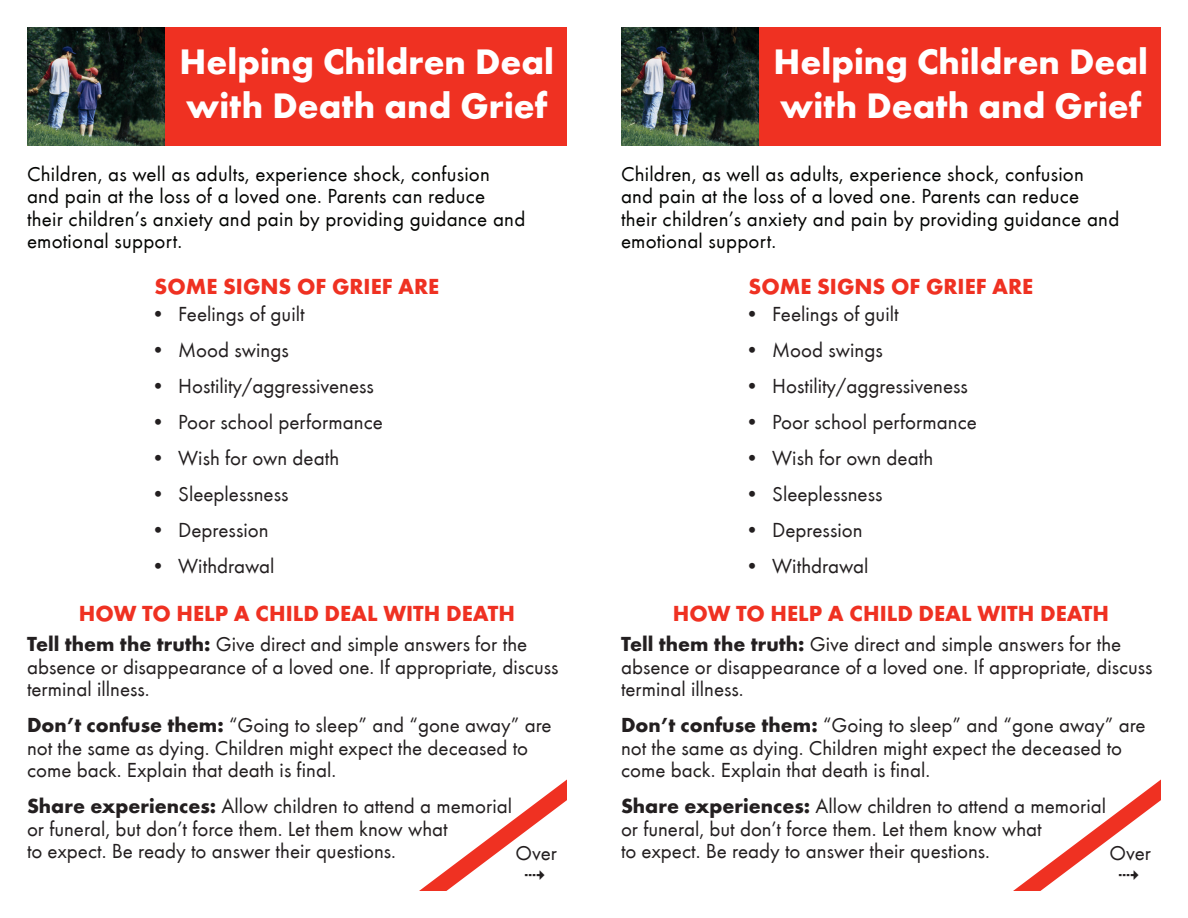
<style>
.page{position:relative;width:1188px;height:918px;background:#fff}
.page>*{position:absolute;margin:0;border:0;box-sizing:border-box;transform-origin:0 0}
.t1{font:700 36.6px/43.8px "Futura T";color:#fff}
.t2{font:700 22.5px "Futura T";color:#ef3122}
.t3{font:21px/22.5px "Futura T Boo";color:#231f20}
.t4{font:21px/22.5px "Futura T Boo";letter-spacing:.01em;color:#040503}
.s1{font-family:"Futura T";font-weight:700}
</style>
<div class="page">
<div style="left:136px;top:27px;width:431px;height:118px;background:#ef3122"></div>
<div style="left:730px;top:27px;width:431px;height:118px;background:#ef3122"></div>
<img style="left:27px;top:27px;width:137px;height:118px">
<img style="left:621px;top:27px;width:137px;height:118px">
<svg style="left:419px;top:780px;width:148px;height:111px"></svg>
<svg style="left:1013px;top:780px;width:148px;height:111px"></svg>
<p class="t1" style="left:180px;top:40px;width:376px">Helping Children Deal with Death and Grief</p>
<p class="t1" style="left:774px;top:40px;width:376px">Helping Children Deal with Death and Grief</p>
<p class="t4" style="left:27px;top:163px;width:500px">Children, as well as adults, experience shock, confusion and pain at the loss of a loved one. Parents can reduce their children’s anxiety and pain by providing guidance and emotional support.</p>
<p class="t4" style="left:621px;top:163px;width:500px">Children, as well as adults, experience shock, confusion and pain at the loss of a loved one. Parents can reduce their children’s anxiety and pain by providing guidance and emotional support.</p>
<p class="t2" style="left:155px;top:274px;width:286px">SOME SIGNS OF GRIEF ARE</p>
<p class="t2" style="left:749px;top:274px;width:286px">SOME SIGNS OF GRIEF ARE</p>
<p class="t3" style="left:151px;top:303px;width:155px">• Feelings of guilt</p>
<p class="t3" style="left:151px;top:339px;width:139px">• Mood swings</p>
<p class="t3" style="left:151px;top:375px;width:224px">• Hostility/aggressiveness</p>
<p class="t3" style="left:151px;top:411px;width:233px">• Poor school performance</p>
<p class="t3" style="left:151px;top:447px;width:190px">• Wish for own death</p>
<p class="t3" style="left:151px;top:483px;width:139px">• Sleeplessness</p>
<p class="t3" style="left:151px;top:519px;width:119px">• Depression</p>
<p class="t3" style="left:151px;top:555px;width:125px">• Withdrawal</p>
<p class="t3" style="left:745px;top:303px;width:155px">• Feelings of guilt</p>
<p class="t3" style="left:745px;top:339px;width:139px">• Mood swings</p>
<p class="t3" style="left:745px;top:375px;width:224px">• Hostility/aggressiveness</p>
<p class="t3" style="left:745px;top:411px;width:233px">• Poor school performance</p>
<p class="t3" style="left:745px;top:447px;width:190px">• Wish for own death</p>
<p class="t3" style="left:745px;top:483px;width:139px">• Sleeplessness</p>
<p class="t3" style="left:745px;top:519px;width:119px">• Depression</p>
<p class="t3" style="left:745px;top:555px;width:125px">• Withdrawal</p>
<p class="t2" style="left:79px;top:600px;width:438px">HOW TO HELP A CHILD DEAL WITH DEATH</p>
<p class="t2" style="left:673px;top:600px;width:438px">HOW TO HELP A CHILD DEAL WITH DEATH</p>
<p class="t3" style="left:27px;top:633px;width:533px"><span class="s1">Tell them the truth:</span> Give direct and simple answers for the absence or disappearance of a loved one. If appropriate, discuss terminal illness.</p>
<p class="t3" style="left:27px;top:714px;width:526px"><span class="s1">Don’t confuse them:</span> “Going to sleep” and “gone away” are not the same as dying. Children might expect the deceased to come back. Explain that death is final.</p>
<p class="t3" style="left:27px;top:795px;width:487px"><span class="s1">Share experiences:</span> Allow children to attend a memorial or funeral, but don’t force them. Let them know what<br>to expect. Be ready to answer their questions.</p>
<p class="t3" style="left:621px;top:633px;width:533px"><span class="s1">Tell them the truth:</span> Give direct and simple answers for the absence or disappearance of a loved one. If appropriate, discuss terminal illness.</p>
<p class="t3" style="left:621px;top:714px;width:526px"><span class="s1">Don’t confuse them:</span> “Going to sleep” and “gone away” are not the same as dying. Children might expect the deceased to come back. Explain that death is final.</p>
<p class="t3" style="left:621px;top:795px;width:487px"><span class="s1">Share experiences:</span> Allow children to attend a memorial or funeral, but don’t force them. Let them know what<br>to expect. Be ready to answer their questions.</p>
<p class="t3" style="left:516px;top:842px;width:43px">Over</p>
<p class="t3" style="left:1110px;top:842px;width:43px">Over</p>
</div>
